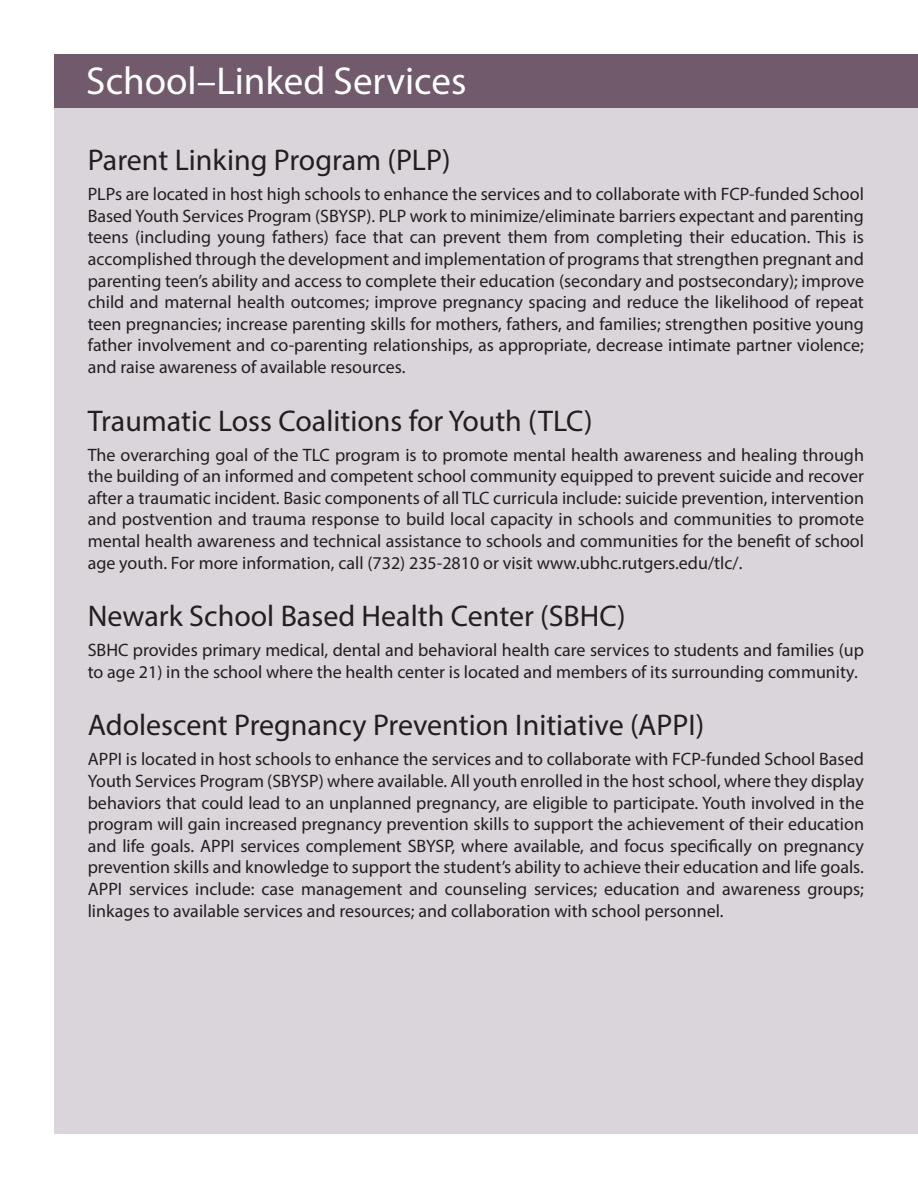
<style>
.page{position:relative;width:918px;height:1188px;background:#fff}
.page>*{position:absolute;margin:0;border:0;box-sizing:border-box;transform-origin:0 0}
.t1{font:39px "Myriad Pro";color:#fff}
.t2{font:30px "Myriad Pro";color:#231f20}
.t3{font:18px/21.6px "Myriad Pro";color:#231f20;text-align:justify}
</style>
<div class="page">
<div style="left:54px;top:103px;width:864px;height:1031px;background:#d9d5da"></div>
<div style="left:54px;top:54px;width:864px;height:54px;background:#715a6b"></div>
<h1 class="t1" style="left:86px;top:57px;width:382px">School–Linked Services</h1>
<h2 class="t2" style="left:88px;top:142px;width:364px">Parent Linking Program (PLP)</h2>
<p class="t3" style="left:88px;top:183px;width:778px">PLPs are located in host high schools to enhance the services and to collaborate with FCP-funded School Based Youth Services Program (SBYSP). PLP work to minimize/eliminate barriers expectant and parenting teens (including young fathers) face that can prevent them from completing their education. This is accomplished through the development and implementation of programs that strengthen pregnant and parenting teen’s ability and access to complete their education (secondary and postsecondary); improve child and maternal health outcomes; improve pregnancy spacing and reduce the likelihood of repeat teen pregnancies; increase parenting skills for mothers, fathers, and families; strengthen positive young father involvement and co-parenting relationships, as appropriate, decrease intimate partner violence; and raise awareness of available resources.</p>
<h2 class="t2" style="left:88px;top:402px;width:506px">Traumatic Loss Coalitions for Youth (TLC)</h2>
<p class="t3" style="left:88px;top:443px;width:778px">The overarching goal of the TLC program is to promote mental health awareness and healing through the building of an informed and competent school community equipped to prevent suicide and recover after a traumatic incident. Basic components of all TLC curricula include: suicide prevention, intervention and postvention and trauma response to build local capacity in schools and communities to promote mental health awareness and technical assistance to schools and communities for the benefit of school age youth. For more information, call (732) 235-2810 or visit www.ubhc.rutgers.edu/tlc/.</p>
<h2 class="t2" style="left:88px;top:598px;width:540px">Newark School Based Health Center (SBHC)</h2>
<p class="t3" style="left:88px;top:639px;width:778px">SBHC provides primary medical, dental and behavioral health care services to students and families (up to age 21) in the school where the health center is located and members of its surrounding community.</p>
<h2 class="t2" style="left:88px;top:707px;width:618px">Adolescent Pregnancy Prevention Initiative (APPI)</h2>
<p class="t3" style="left:88px;top:748px;width:778px">APPI is located in host schools to enhance the services and to collaborate with FCP-funded School Based Youth Services Program (SBYSP) where available. All youth enrolled in the host school, where they display behaviors that could lead to an unplanned pregnancy, are eligible to participate. Youth involved in the program will gain increased pregnancy prevention skills to support the achievement of their education and life goals. APPI services complement SBYSP, where available, and focus specifically on pregnancy prevention skills and knowledge to support the student’s ability to achieve their education and life goals.<br>APPI services include: case management and counseling services; education and awareness groups; linkages to available services and resources; and collaboration with school personnel.</p>
</div>
